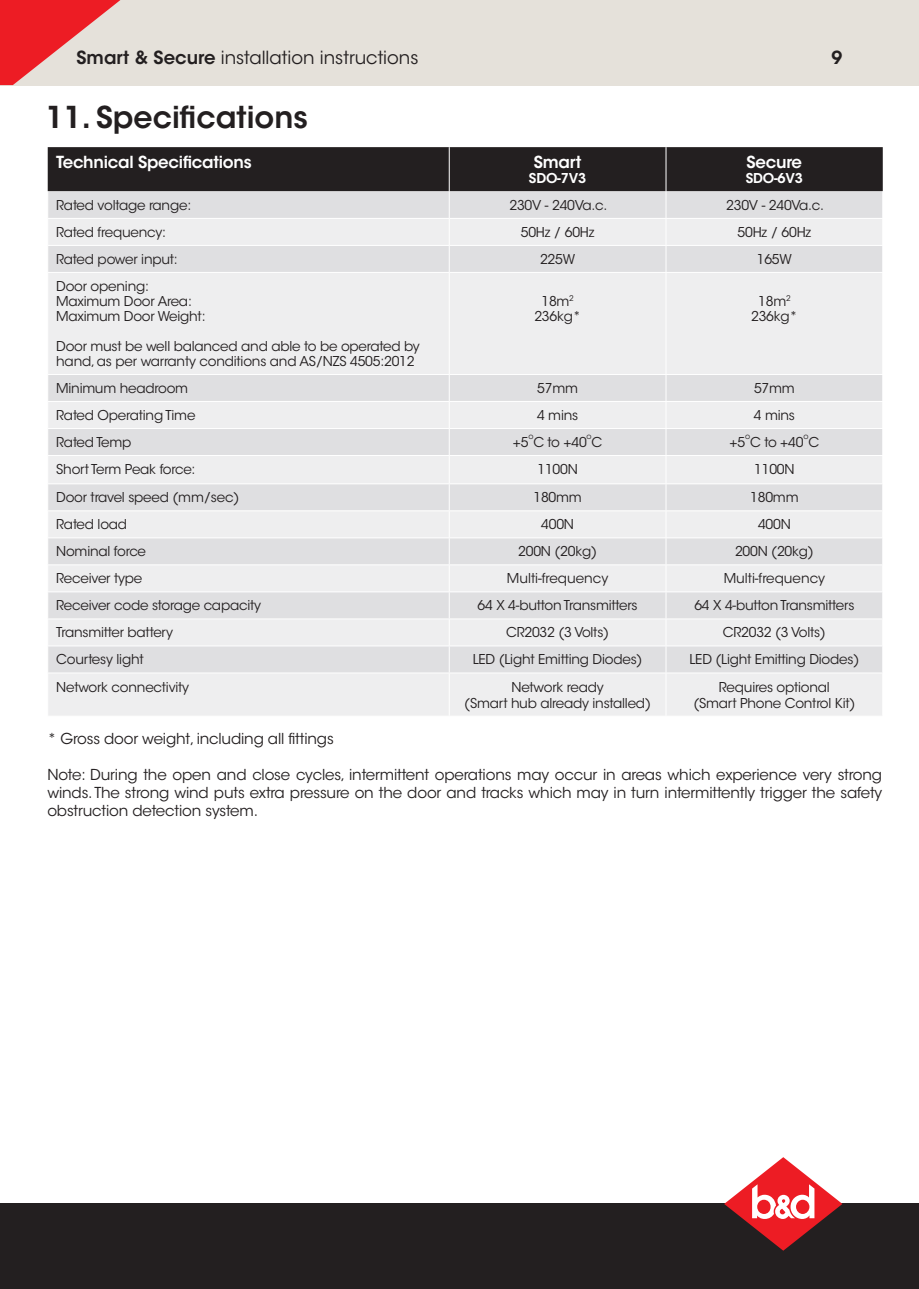
<style>
.page{position:relative;width:919px;height:1289px;background:#fff}
.page>*{position:absolute;margin:0;border:0;box-sizing:border-box;transform-origin:0 0}
.t1{font:600 30px "ITC Avant Garde Std";color:#231f20}
.t2{font:18px "ITC Avant Garde Std";color:#231f20}
.t3{font:600 18px "ITC Avant Garde Std";color:#231f20}
.t4{font:600 16.5px "ITC Avant Garde Std";letter-spacing:-.015em;color:#fff}
.t5{font:15px/18px "ITC Avant Garde Std";letter-spacing:-.01em;color:#231f20;text-align:justify}
.t6{font:13.5px/15px "ITC Avant Garde Std";letter-spacing:-.015em;color:#231f20;text-align:center}
.t7{font:600 13.5px "ITC Avant Garde Std";letter-spacing:-.015em;color:#fff}
.t8{font:7.8px "ITC Avant Garde Std";color:#231f20}
.s1{font-weight:600}
</style>
<div class="page">
<div style="left:0;top:1203px;width:918px;height:85px;background:#231f20"></div>
<svg style="left:724px;top:1157px;width:118px;height:93px"></svg>
<div style="left:0;top:0;width:918px;height:85px;background:#e5e1da"></div>
<svg style="left:0;top:0;width:120px;height:85px"></svg>
<svg style="left:48px;top:273px;width:834px;height:442px;background:#e8e8ea"></svg>
<svg style="left:47px;top:147px;width:836px;height:125px;background:#a19fa0"></svg>
<hr style="left:449px;top:273px;width:1px;height:101px;background:#fff">
<hr style="left:665px;top:273px;width:1px;height:101px;background:#fff">
<hr style="left:47px;top:374px;width:402px;height:1px;background:#fff">
<hr style="left:449px;top:374px;width:217px;height:1px;background:#fff">
<hr style="left:666px;top:374px;width:217px;height:1px;background:#fff">
<hr style="left:47px;top:401px;width:402px;height:1px;background:#fff">
<hr style="left:449px;top:401px;width:217px;height:1px;background:#fff">
<hr style="left:666px;top:401px;width:217px;height:1px;background:#fff">
<hr style="left:47px;top:428px;width:402px;height:1px;background:#fff">
<hr style="left:449px;top:428px;width:217px;height:1px;background:#fff">
<hr style="left:666px;top:428px;width:217px;height:1px;background:#fff">
<hr style="left:47px;top:455px;width:402px;height:1px;background:#fff">
<hr style="left:449px;top:455px;width:217px;height:1px;background:#fff">
<hr style="left:666px;top:455px;width:217px;height:1px;background:#fff">
<hr style="left:47px;top:483px;width:402px;height:1px;background:#fff">
<hr style="left:449px;top:483px;width:217px;height:1px;background:#fff">
<hr style="left:666px;top:483px;width:217px;height:1px;background:#fff">
<hr style="left:47px;top:510px;width:402px;height:1px;background:#fff">
<hr style="left:449px;top:510px;width:217px;height:1px;background:#fff">
<hr style="left:666px;top:510px;width:217px;height:1px;background:#fff">
<hr style="left:47px;top:537px;width:402px;height:1px;background:#fff">
<hr style="left:449px;top:537px;width:217px;height:1px;background:#fff">
<hr style="left:666px;top:537px;width:217px;height:1px;background:#fff">
<hr style="left:47px;top:564px;width:402px;height:1px;background:#fff">
<hr style="left:449px;top:564px;width:217px;height:1px;background:#fff">
<hr style="left:666px;top:564px;width:217px;height:1px;background:#fff">
<hr style="left:47px;top:591px;width:402px;height:1px;background:#fff">
<hr style="left:449px;top:591px;width:217px;height:1px;background:#fff">
<hr style="left:666px;top:591px;width:217px;height:1px;background:#fff">
<hr style="left:47px;top:618px;width:402px;height:1px;background:#fff">
<hr style="left:449px;top:618px;width:217px;height:1px;background:#fff">
<hr style="left:666px;top:618px;width:217px;height:1px;background:#fff">
<hr style="left:47px;top:645px;width:402px;height:1px;background:#fff">
<hr style="left:449px;top:645px;width:217px;height:1px;background:#fff">
<svg style="left:449px;top:375px;width:1px;height:297px"></svg>
<hr style="left:666px;top:645px;width:217px;height:1px;background:#fff">
<svg style="left:665px;top:375px;width:1px;height:297px"></svg>
<hr style="left:47px;top:672px;width:402px;height:1px;background:#fff">
<hr style="left:449px;top:672px;width:217px;height:1px;background:#fff">
<hr style="left:449px;top:673px;width:1px;height:42px;background:#fff">
<hr style="left:666px;top:672px;width:217px;height:1px;background:#fff">
<hr style="left:665px;top:673px;width:1px;height:42px;background:#fff">
<h2 class="t2" style="left:77px;top:46px;width:343px"><span class="s1">Smart &amp; Secure</span> installation instructions</h2>
<h2 class="t3" style="left:831px;top:46px;width:12px">9</h2>
<h1 class="t1" style="left:46px;top:98px;width:263px">11. Specifications</h1>
<p class="t4" style="left:56px;top:151px;width:197px">Technical Specifications</p>
<p class="t4" style="left:534px;top:151px;width:49px">Smart</p>
<p class="t7" style="left:529px;top:169px;width:59px">SDO-7V3</p>
<p class="t4" style="left:746px;top:151px;width:57px">Secure</p>
<p class="t7" style="left:745px;top:169px;width:59px">SDO-6V3</p>
<p class="t6" style="left:56px;top:198px;width:136px">Rated voltage range:</p>
<p class="t6" style="left:509px;top:198px;width:99px">230V - 240Va.c.</p>
<p class="t6" style="left:726px;top:198px;width:99px">230V - 240Va.c.</p>
<p class="t6" style="left:56px;top:225px;width:111px">Rated frequency:</p>
<p class="t6" style="left:520px;top:225px;width:75px">50Hz / 60Hz</p>
<p class="t6" style="left:737px;top:225px;width:75px">50Hz / 60Hz</p>
<p class="t6" style="left:56px;top:252px;width:123px">Rated power input:</p>
<p class="t6" style="left:540px;top:252px;width:37px">225W</p>
<p class="t6" style="left:756px;top:252px;width:37px">165W</p>
<p class="t6" style="left:56px;top:279px;width:151px;text-align:left">Door opening:<br>Maximum Door Area:<br>Maximum Door Weight:</p>
<p class="t6" style="left:56px;top:339px;width:365px;text-align:left">Door must be well balanced and able to be operated by hand, as per warranty conditions and AS/NZS 4505:2012</p>
<p class="t6" style="left:534px;top:294px;width:48px">18m<sup>2<br></sup>236kg*</p>
<p class="t6" style="left:751px;top:294px;width:48px">18m<sup>2<br></sup>236kg*</p>
<p class="t6" style="left:56px;top:381px;width:133px">Minimum headroom</p>
<p class="t6" style="left:537px;top:381px;width:42px">57mm</p>
<p class="t6" style="left:754px;top:381px;width:42px">57mm</p>
<p class="t6" style="left:56px;top:408px;width:141px">Rated Operating Time</p>
<p class="t6" style="left:537px;top:408px;width:43px">4 mins</p>
<p class="t6" style="left:753px;top:408px;width:43px">4 mins</p>
<p class="t6" style="left:56px;top:435px;width:77px">Rated Temp</p>
<p class="t6" style="left:513px;top:435px;width:91px">+5 C to +40 C</p>
<p class="t8" style="left:528px;top:432px;width:7px">o</p>
<p class="t8" style="left:586px;top:432px;width:7px">o</p>
<p class="t6" style="left:729px;top:435px;width:91px">+5 C to +40 C</p>
<p class="t8" style="left:745px;top:432px;width:7px">o</p>
<p class="t8" style="left:803px;top:432px;width:7px">o</p>
<p class="t6" style="left:56px;top:462px;width:141px">Short Term Peak force:</p>
<p class="t6" style="left:537px;top:462px;width:42px">1100N</p>
<p class="t6" style="left:754px;top:462px;width:42px">1100N</p>
<p class="t6" style="left:56px;top:490px;width:184px">Door travel speed (mm/sec)</p>
<p class="t6" style="left:533px;top:490px;width:50px">180mm</p>
<p class="t6" style="left:750px;top:490px;width:50px">180mm</p>
<p class="t6" style="left:56px;top:517px;width:72px">Rated load</p>
<p class="t6" style="left:541px;top:517px;width:34px">400N</p>
<p class="t6" style="left:758px;top:517px;width:34px">400N</p>
<p class="t6" style="left:56px;top:544px;width:91px">Nominal force</p>
<p class="t6" style="left:518px;top:544px;width:80px">200N (20kg)</p>
<p class="t6" style="left:735px;top:544px;width:80px">200N (20kg)</p>
<p class="t6" style="left:56px;top:571px;width:88px">Receiver type</p>
<p class="t6" style="left:507px;top:571px;width:103px">Multi-frequency</p>
<p class="t6" style="left:723px;top:571px;width:103px">Multi-frequency</p>
<p class="t6" style="left:56px;top:598px;width:206px">Receiver code storage capacity</p>
<p class="t6" style="left:477px;top:598px;width:162px">64 X 4-button Transmitters</p>
<p class="t6" style="left:694px;top:598px;width:162px">64 X 4-button Transmitters</p>
<p class="t6" style="left:56px;top:625px;width:118px">Transmitter battery</p>
<p class="t6" style="left:506px;top:625px;width:105px">CR2032 (3 Volts)</p>
<p class="t6" style="left:722px;top:625px;width:105px">CR2032 (3 Volts)</p>
<p class="t6" style="left:56px;top:652px;width:89px">Courtesy light</p>
<p class="t6" style="left:472px;top:652px;width:171px">LED (Light Emitting Diodes)</p>
<p class="t6" style="left:689px;top:652px;width:171px">LED (Light Emitting Diodes)</p>
<p class="t6" style="left:56px;top:679px;width:134px">Network connectivity</p>
<p class="t6" style="left:464px;top:678px;width:188px;line-height:16.2px">Network ready<br>(Smart hub already installed)</p>
<p class="t6" style="left:693px;top:678px;width:164px;line-height:16.2px">Requires optional<br>(Smart Phone Control Kit)</p>
<p class="t5" style="left:47px;top:729px;width:288px">* Gross door weight, including all fittings</p>
<p class="t5" style="left:47px;top:765px;width:836px">Note: During the open and close cycles, intermittent operations may occur in areas which experience very strong winds. The strong wind puts extra pressure on the door and tracks which may in turn intermittently trigger the safety obstruction detection system.</p>
</div>
